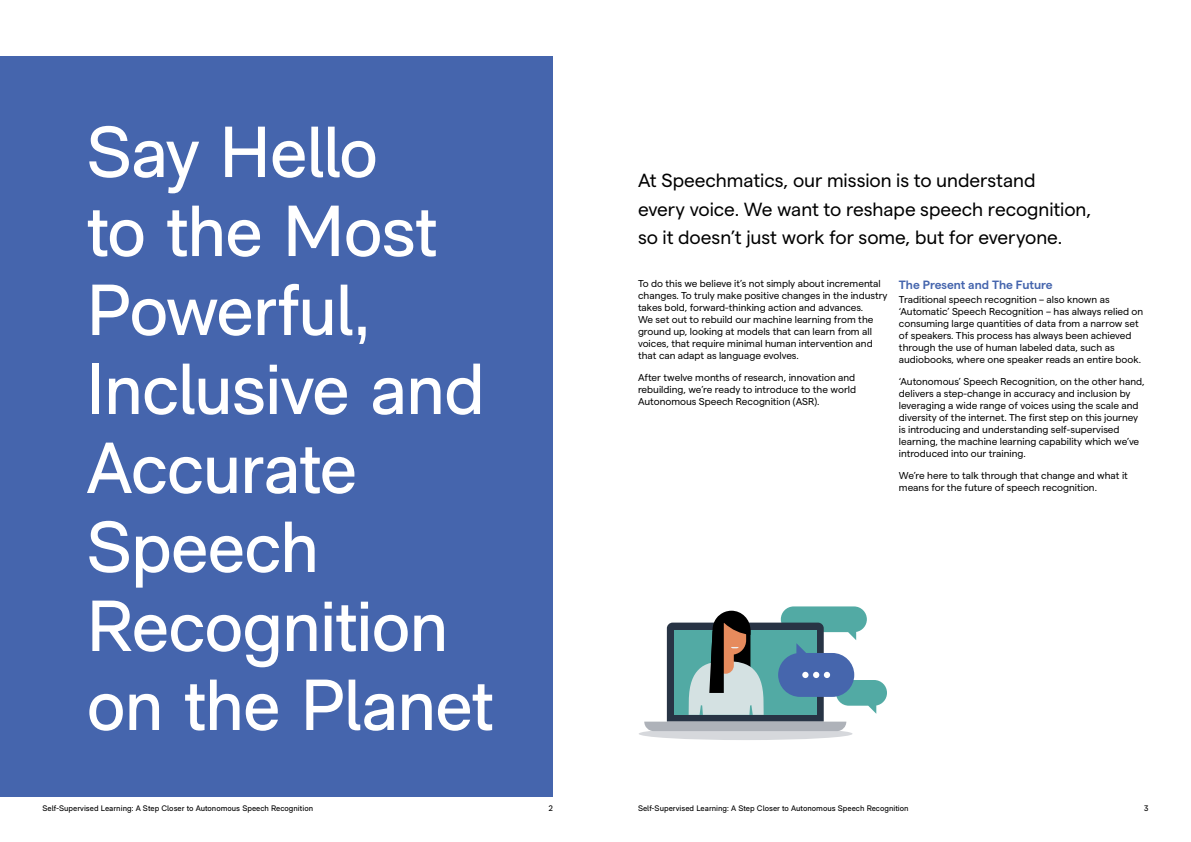
<style>
.page{position:relative;width:1191px;height:842px;background:#fff}
.page>*{position:absolute;margin:0;border:0;box-sizing:border-box;transform-origin:0 0}
.t1{font:72px/79px "RM Neue";letter-spacing:-.025em;color:#fff}
.t2{font:19px/28.5px "Matter SQ";letter-spacing:-.005em;color:#000}
.t3{font:600 12px "Matter SQ";color:#4565ad}
.t4{font:10px/12px "Matter SQ";color:#000}
.t5{font:8px "RM Neue";color:#000}
</style>
<div class="page">
<div style="left:0;top:56px;width:553px;height:741px;background:#4565ad"></div>
<div style="left:638px;top:727px;width:214px;height:13px;background:#d6d8dc;border-radius:50%"></div>
<svg style="left:644px;top:606px;width:243px;height:125px"></svg>
<h1 class="t1" style="left:86px;top:111px;width:409px">Say Hello<br>to the Most<br>Powerful,<br>Inclusive and<br>Accurate<br>Speech<br>Recognition on the Planet</h1>
<h2 class="t2" style="left:638px;top:165px;width:455px">At Speechmatics, our mission is to understand<br>every voice. We want to reshape speech recognition, so it doesn’t just work for some, but for everyone.</h2>
<p class="t4" style="left:638px;top:276px;width:251px">To do this we believe it’s not simply about incremental changes. To truly make positive changes in the industry takes bold, forward-thinking action and advances.<br>We set out to rebuild our machine learning from the ground up, looking at models that can learn from all voices, that require minimal human intervention and that can adapt as language evolves.</p>
<p class="t4" style="left:638px;top:370px;width:219px;text-align:justify">After twelve months of research, innovation and rebuilding, we’re ready to introduce to the world Autonomous Speech Recognition (ASR).</p>
<p class="t3" style="left:899px;top:275px;width:155px">The Present and The Future</p>
<p class="t4" style="left:899px;top:293px;width:246px">Traditional speech recognition – also known as ‘Automatic’ Speech Recognition – has always relied on consuming large quantities of data from a narrow set of speakers. This process has always been achieved through the use of human labeled data, such as audiobooks, where one speaker reads an entire book.</p>
<p class="t4" style="left:899px;top:375px;width:247px">‘Autonomous’ Speech Recognition, on the other hand, delivers a step-change in accuracy and inclusion by leveraging a wide range of voices using the scale and diversity of the internet. The first step on this journey is introducing and understanding self-supervised learning, the machine learning capability which we’ve introduced into our training.</p>
<p class="t4" style="left:899px;top:469px;width:230px">We’re here to talk through that change and what it means for the future of speech recognition.</p>
<p class="t5" style="left:43px;top:803px;width:272px">Self-Supervised Learning: A Step Closer to Autonomous Speech Recognition</p>
<p class="t5" style="left:549px;top:803px;width:6px">2</p>
<p class="t5" style="left:638px;top:803px;width:272px">Self-Supervised Learning: A Step Closer to Autonomous Speech Recognition</p>
<p class="t5" style="left:1144px;top:803px;width:6px">3</p>
</div>
